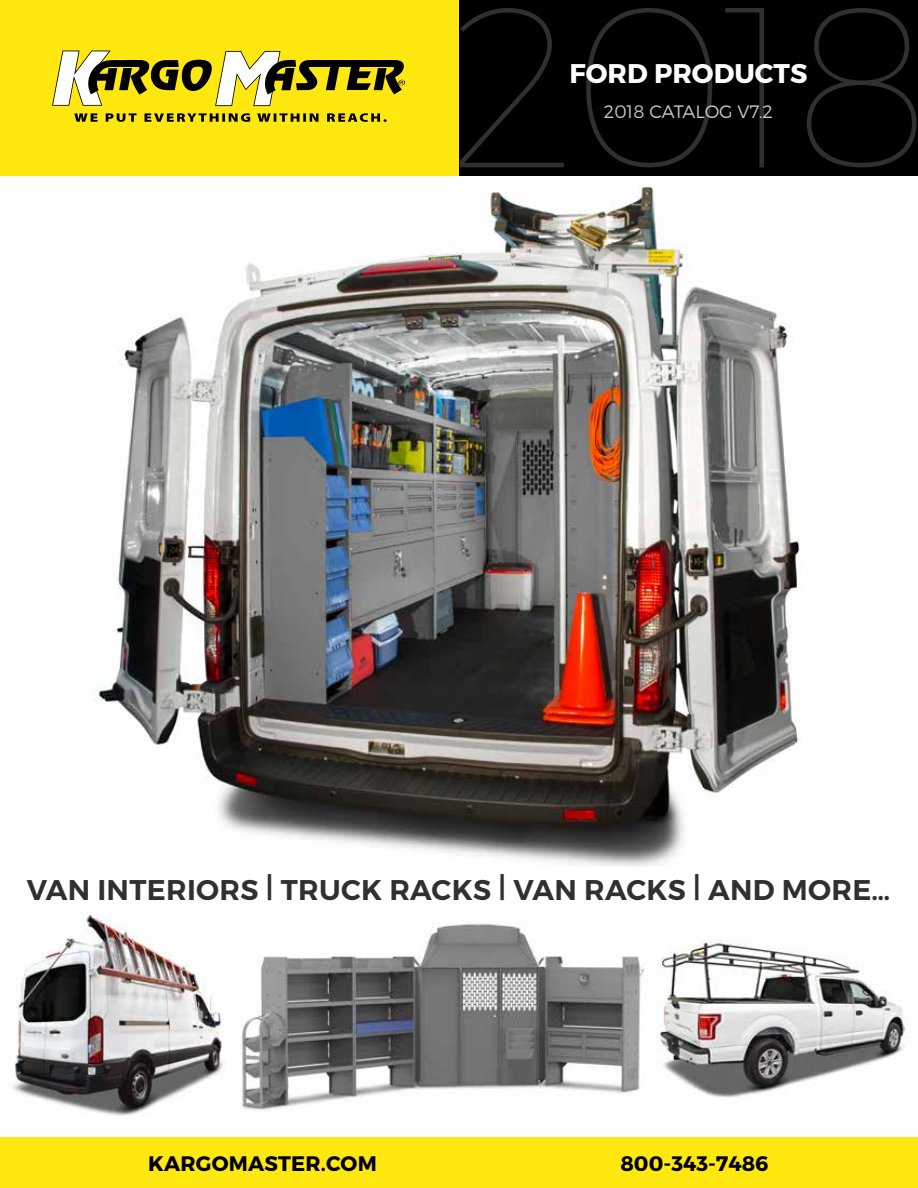
<style>
.page{position:relative;width:918px;height:1188px;background:#fff}
.page>*{position:absolute;margin:0;border:0;box-sizing:border-box;transform-origin:0 0}
.t1{font:600 28.5px "Montserrat";letter-spacing:.01em;color:#313031}
.t2{font:700 27px "Montserrat";color:#fff}
.t3{font:700 21px "Montserrat";letter-spacing:.01em;color:#000}
.t4{font:300 18px "Montserrat";color:#c7c8ca}
</style>
<div class="page">
<div style="left:0;top:0;width:459px;height:176px;background:#ffe710"></div>
<div style="left:459px;top:0;width:459px;height:176px;background:#000"></div>
<div style="left:0;top:1137px;width:918px;height:51px;background:#ffe710"></div>
<svg style="left:74px;top:113px;width:313px;height:9px"></svg>
<svg style="left:52px;top:51px;width:353px;height:55px"></svg>
<svg style="left:460px;top:8px;width:456px;height:159px"></svg>
<img style="left:93px;top:184px;width:707px;height:682px">
<img style="left:241px;top:923px;width:406px;height:188px">
<img style="left:657px;top:939px;width:251px;height:159px">
<img style="left:12px;top:912px;width:212px;height:204px">
<p class="t2" style="left:570px;top:57px;width:239px">FORD PRODUCTS</p>
<p class="t4" style="left:604px;top:101px;width:171px">2018 CATALOG V7.2</p>
<p class="t1" style="left:27px;top:872px;width:865px">VAN INTERIORS | TRUCK RACKS | VAN RACKS | AND MORE…</p>
<p class="t3" style="left:148px;top:1151px;width:230px">KARGOMASTER.COM</p>
<p class="t3" style="left:620px;top:1151px;width:149px">800-343-7486</p>
</div>
